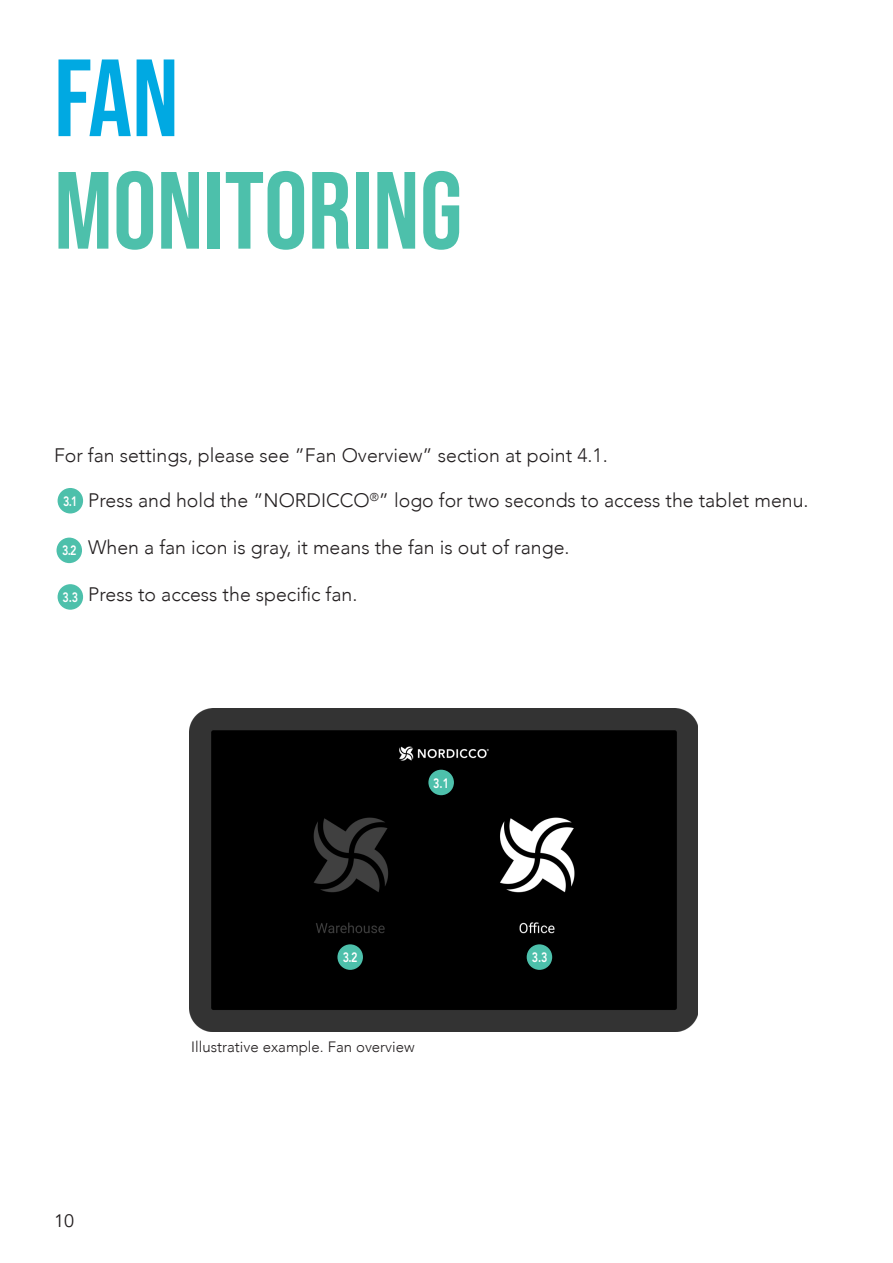
<style>
.page{position:relative;width:893px;height:1263px;background:#fff}
.page>*{position:absolute;margin:0;border:0;box-sizing:border-box;transform-origin:0 0}
.t1{font:109.5px "Bebas Neue";color:#4dc0ab}
.t2{font:109.5px "Bebas Neue";color:#00a9e2}
.t3{font:300 19.5px "Avenir";color:#231f20}
.t4{font:18px "Avenir";color:#231f20}
.t5{font:300 15px "Avenir";color:#231f20}
.t6{font:800 13.5px "Avenir LT Std";color:#fff;scale:.8 1}
</style>
<div class="page">
<div style="left:58px;top:584px;width:25px;height:26px;background:#4dc0ab;border-radius:50%"></div>
<div style="left:57px;top:538px;width:25px;height:25px;background:#4dc0ab;border-radius:50%"></div>
<div style="left:58px;top:488px;width:25px;height:25px;background:#4dc0ab;border-radius:50%"></div>
<img style="left:189px;top:708px;width:508px;height:324px">
<div style="left:527px;top:944px;width:25px;height:26px;background:#4dc0ab;border-radius:50%"></div>
<div style="left:337px;top:944px;width:26px;height:26px;background:#4dc0ab;border-radius:50%"></div>
<div style="left:428px;top:770px;width:26px;height:25px;background:#4dc0ab;border-radius:50%"></div>
<p class="t2" style="left:54px;top:36px;width:126px">FAN</p>
<p class="t1" style="left:54px;top:149px;width:410px">MONITORING</p>
<p class="t3" style="left:54px;top:444px;width:555px">For fan settings, please see ”Fan Overview” section at point 4.1.</p>
<p class="t6" style="left:63px;top:493px;width:20px">3.1</p>
<p class="t6" style="left:62px;top:543px;width:20px">3.2</p>
<p class="t3" style="left:88px;top:489px;width:722px">Press and hold the ”NORDICCO<sup>®</sup>” logo for two seconds to access the tablet menu.</p>
<p class="t3" style="left:88px;top:536px;width:483px">When a fan icon is gray, it means the fan is out of range.</p>
<p class="t6" style="left:62px;top:589px;width:21px">3.3</p>
<p class="t3" style="left:88px;top:583px;width:271px">Press to access the specific fan.</p>
<p class="t6" style="left:433px;top:775px;width:21px">3.1</p>
<p class="t6" style="left:343px;top:949px;width:20px">3.2</p>
<p class="t6" style="left:532px;top:949px;width:21px">3.3</p>
<p class="t4" style="left:54px;top:1210px;width:22px">10</p>
<p class="t5" style="left:191px;top:1038px;width:225px">Illustrative example. Fan overview</p>
</div>
